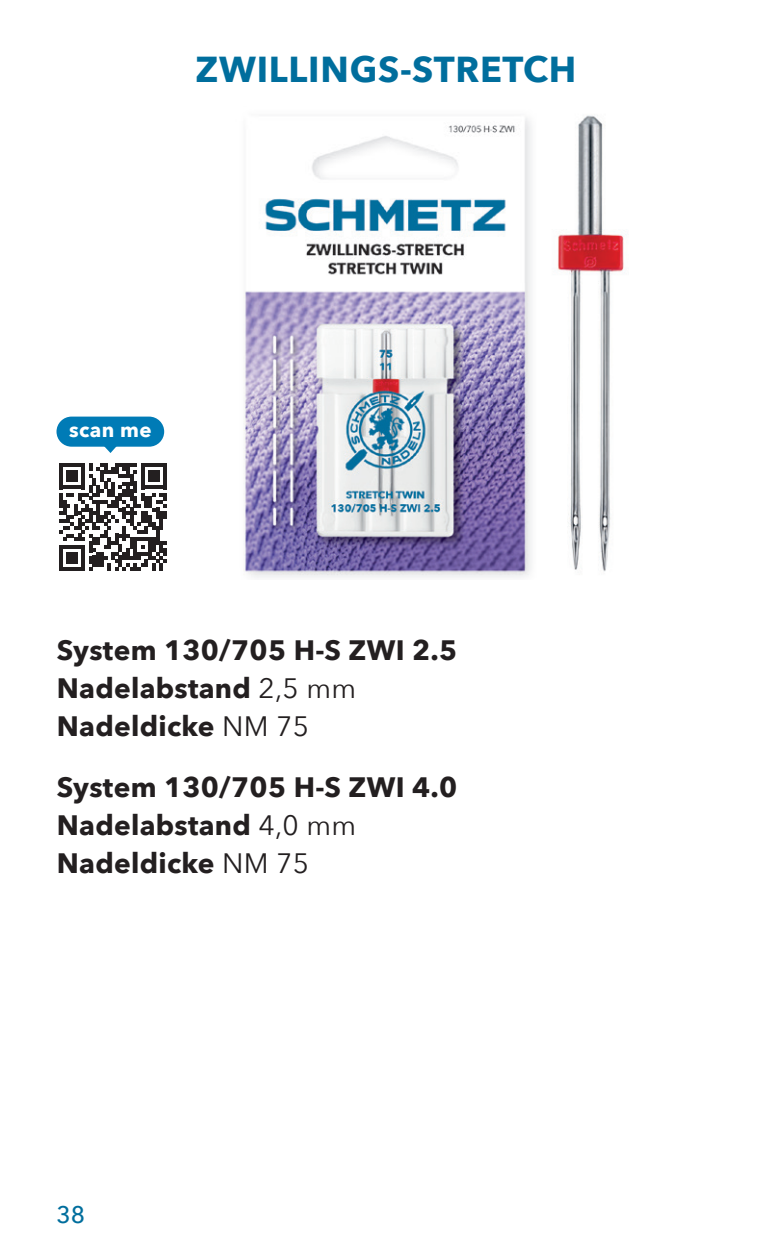
<style>
.page{position:relative;width:772px;height:1248px;background:#fff}
.page>*{position:absolute;margin:0;border:0;box-sizing:border-box;transform-origin:0 0}
.t1{font:700 36px "Avenir Next";letter-spacing:.02em;color:#006e9d}
.t2{font:700 28px/38px "Avenir Next";letter-spacing:.01em;color:#231f20}
.t3{font:500 24px "Avenir Next";color:#006e9d}
.t4{font:700 20.4px "Avenir Next";letter-spacing:.02em;color:#fff}
.s1{font-weight:400}
</style>
<div class="page">
<svg style="left:59px;top:463px;width:108px;height:107px"></svg>
<div style="left:56px;top:416px;width:108px;height:30px;background:#007bb6;border-radius:15px"></div>
<svg style="left:102px;top:446px;width:16px;height:7px"></svg>
<img style="left:243px;top:115px;width:383px;height:463px">
<p class="t1" style="left:195px;top:38px;width:382px">ZWILLINGS-STRETCH</p>
<p class="t4" style="left:69px;top:412px;width:84px">scan me</p>
<p class="t2" style="left:57px;top:630px;width:402px">System 130/705 H-S ZWI 2.5<br>Nadelabstand <span class="s1">2,5 mm<br></span>Nadeldicke <span class="s1">NM 75</span></p>
<p class="t2" style="left:57px;top:767px;width:402px">System 130/705 H-S ZWI 4.0<br>Nadelabstand <span class="s1">4,0 mm<br></span>Nadeldicke <span class="s1">NM 75</span></p>
<p class="t3" style="left:56px;top:1194px;width:30px">38</p>
</div>
